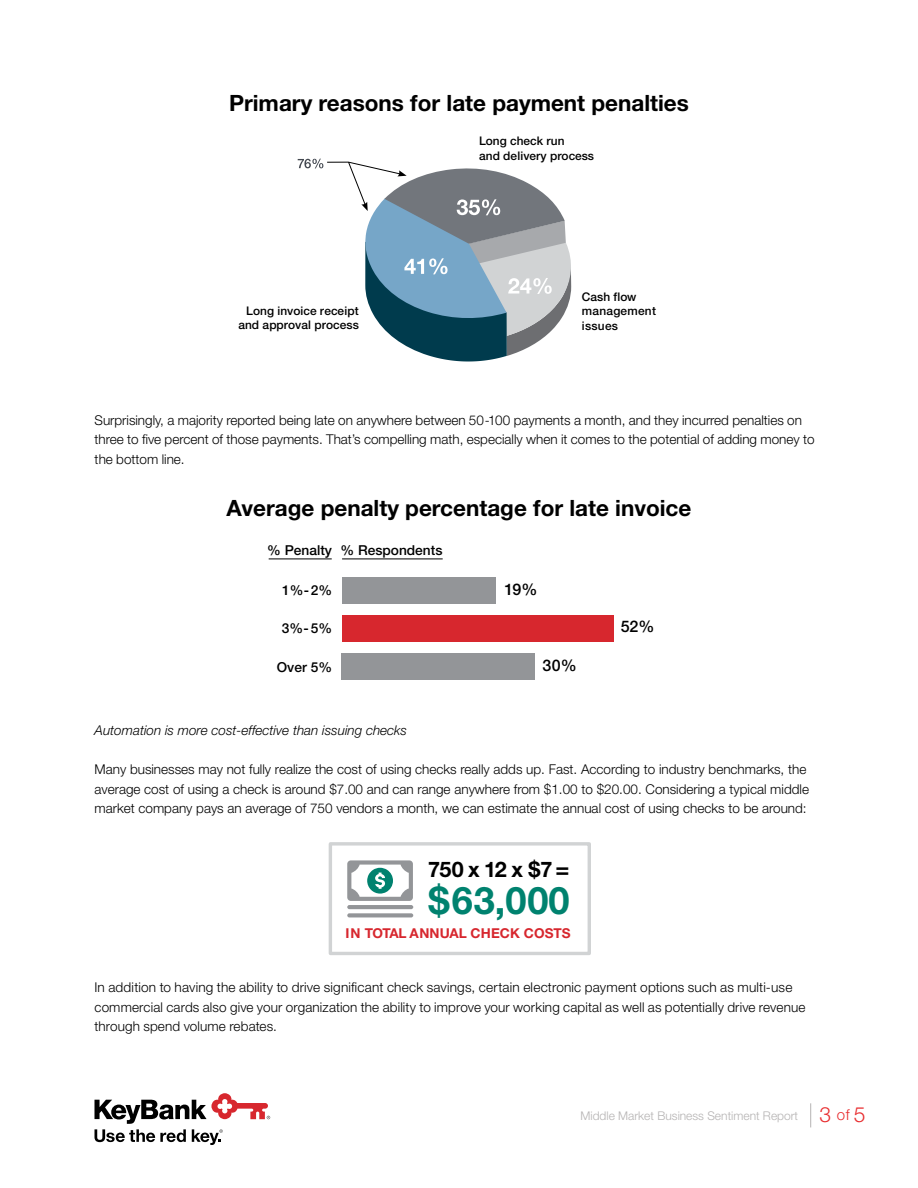
<style>
.page{position:relative;width:918px;height:1188px;background:#fff}
.page>*{position:absolute;margin:0;border:0;box-sizing:border-box;transform-origin:0 0}
.t1{font:700 37.95px "Helvetica Neue LT Std";color:#00826f}
.t2{font:700 22.5px "Helvetica Neue LT Std";color:#000}
.t3{font:700 21.6px "Helvetica Neue LT Std";letter-spacing:.11em;color:#000}
.t4{font:500 16.05px "Helvetica Neue LT Std";color:#000}
.t5{font:500 13.65px "Helvetica Neue LT Std";color:#000}
.t6{font:700 13.65px "Helvetica Neue LT Std";color:#d7272e}
.t7{font:300 13.5px/19.5px "Helvetica Neue LT Std";color:#000}
.t8{font:italic 300 13.5px "Helvetica Neue LT Std";color:#000}
.t9{font:300 12px "Helvetica Neue LT Std";color:#b5b3b3}
.t10{font:500 11.85px/14.2px "Helvetica Neue LT Std";color:#000}
.t11{font:500 11.85px/14.2px "Helvetica Neue LT Std";letter-spacing:.02em;color:#000}
.s1{font-size:23.25px}
.s2{font-size:21px;color:#e82c2e}
.s3{font-size:15px;color:#e82c2e}
</style>
<div class="page">
<svg style="left:810px;top:1103px;width:1px;height:24px"></svg>
<svg style="left:94px;top:1093px;width:176px;height:52px"></svg>
<div style="left:342px;top:653px;width:193px;height:27px;background:#939598"></div>
<div style="left:342px;top:615px;width:272px;height:27px;background:#d7272e"></div>
<div style="left:342px;top:577px;width:154px;height:26px;background:#939598"></div>
<hr style="left:269px;top:559px;width:63px;height:1px;background:#000">
<hr style="left:342px;top:559px;width:101px;height:1px;background:#000">
<div style="left:329px;top:842px;width:262px;height:113px;border:3px solid #d1d3d4"></div>
<hr style="left:347px;top:905px;width:66px;height:4px;background:#939598;border-radius:2px">
<svg style="left:347px;top:913px;width:66px;height:4px"></svg>
<svg style="left:347px;top:860px;width:66px;height:41px"></svg>
<svg style="left:298px;top:159px;width:274px;height:203px"></svg>
<h2 class="t2" style="left:229px;top:89px;width:461px">Primary reasons for late payment penalties</h2>
<p class="t10" style="left:238px;top:303px;width:122px;text-align:right">Long invoice receipt and approval process</p>
<p class="t10" style="left:479px;top:134px;width:116px">Long check run<br>and delivery process</p>
<p class="t11" style="left:582px;top:290px;width:76px">Cash flow management issues</p>
<p class="t7" style="left:94px;top:410px;width:722px">Surprisingly, a majority reported being late on anywhere between 50-100 payments a month, and they incurred penalties on three to five percent of those payments. That’s compelling math, especially when it comes to the potential of adding money to the bottom line.</p>
<h2 class="t2" style="left:226px;top:495px;width:467px">Average penalty percentage for late invoice</h2>
<p class="t5" style="left:267px;top:542px;width:177px">% Penalty % Respondents</p>
<p class="t5" style="left:282px;top:582px;width:51px">1%-2%</p>
<p class="t5" style="left:282px;top:620px;width:52px">3%- 5%</p>
<p class="t5" style="left:277px;top:659px;width:57px">Over 5%</p>
<p class="t4" style="left:505px;top:579px;width:34px">19%</p>
<p class="t4" style="left:543px;top:656px;width:36px">30%</p>
<p class="t4" style="left:621px;top:617px;width:35px">52%</p>
<p class="t8" style="left:94px;top:723px;width:314px">Automation is more cost-effective than issuing checks</p>
<p class="t7" style="left:94px;top:760px;width:716px">Many businesses may not fully realize the cost of using checks really adds up. Fast. According to industry benchmarks, the average cost of using a check is around $7.00 and can range anywhere from $1.00 to $20.00. Considering a typical middle market company pays an average of 750 vendors a month, we can estimate the annual cost of using checks to be around:</p>
<h3 class="t3" style="left:428px;top:856px;width:143px">750x12x $7<span class="s1">=</span></h3>
<h1 class="t1" style="left:429px;top:877px;width:143px">$63,000</h1>
<p class="t6" style="left:346px;top:924px;width:227px">IN TOTAL ANNUAL CHECK COSTS</p>
<p class="t7" style="left:94px;top:977px;width:712px">In addition to having the ability to drive significant check savings, certain electronic payment options such as multi-use commercial cards also give your organization the ability to improve your working capital as well as potentially drive revenue through spend volume rebates.</p>
<p class="t9" style="left:581px;top:1108px;width:286px">Middle Market Business Sentiment Report <span class="s2">3</span> <span class="s3">of</span> <span class="s2">5</span></p>
</div>
